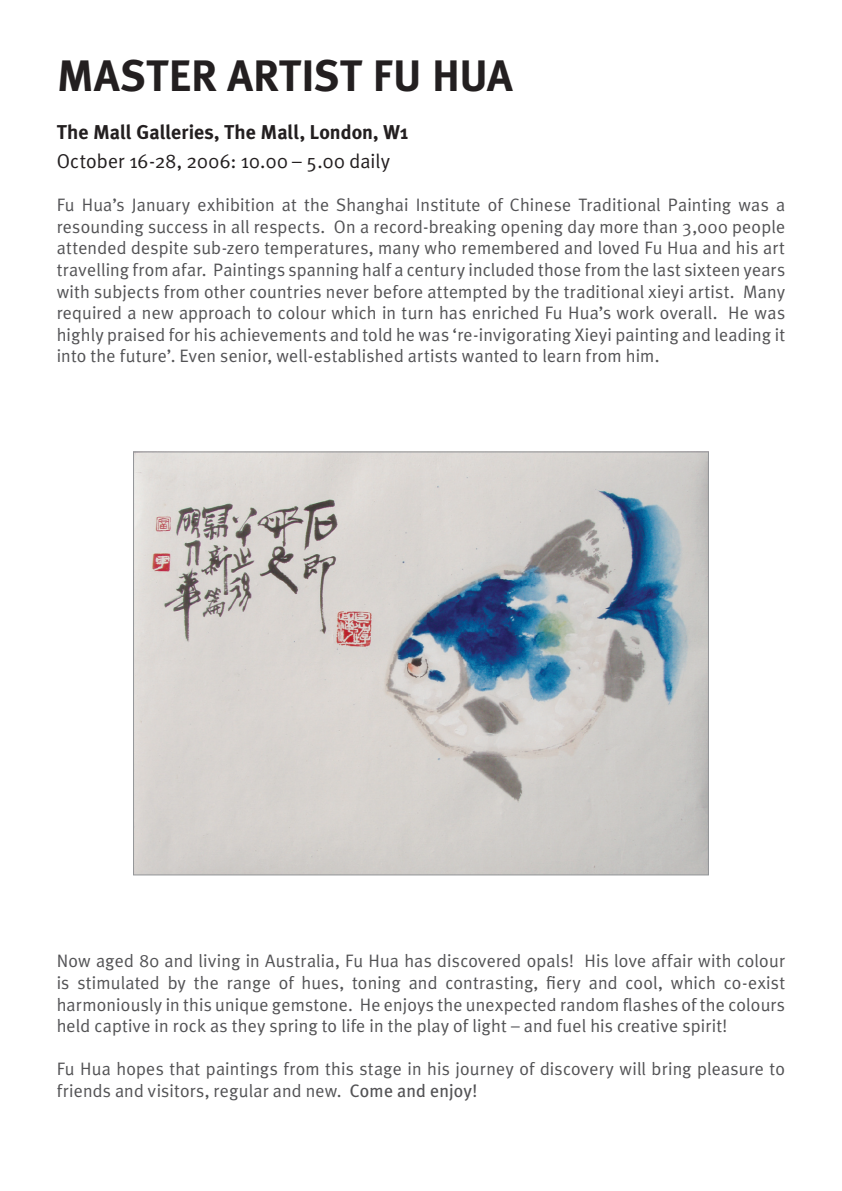
<style>
.page{position:relative;width:842px;height:1191px;background:#fff}
.page>*{position:absolute;margin:0;border:0;box-sizing:border-box;transform-origin:0 0}
.t1{font:44px "Meta Plus Bold Caps";letter-spacing:-.01em;color:#231f20}
.t2{font:700 20px "Meta Plus";color:#231f20}
.t3{font:20px "Meta Plus Normal";letter-spacing:.005em;color:#231f20}
.t4{font:18px/21.6px "Meta Plus Normal";letter-spacing:.01em;color:#535355;text-align:justify}
.s1{font-family:"Meta Plus"}
</style>
<div class="page">
<img style="left:135px;top:453px;width:572px;height:420px">
<p class="t1" style="left:57px;top:50px;width:457px">MASTER ARTIST FU HUA</p>
<p class="t2" style="left:57px;top:121px;width:353px">The Mall Galleries, The Mall, London, W1</p>
<p class="t3" style="left:57px;top:149px;width:335px">October 16-28, 2006: 10.00 – 5.00 daily</p>
<p class="t4" style="left:57px;top:194px;width:730px">Fu Hua’s January exhibition at the Shanghai Institute of Chinese Traditional Painting was a resounding success in all respects. On a record-breaking opening day more than 3,000 people attended despite sub-zero temperatures, many who remembered and loved Fu Hua and his art travelling from afar. Paintings spanning half a century included those from the last sixteen years with subjects from other countries never before attempted by the traditional xieyi artist. Many required a new approach to colour which in turn has enriched Fu Hua’s work overall. He was highly praised for his achievements and told he was ‘re-invigorating Xieyi painting and leading it into the future’. Even senior, well-established artists wanted to learn from him.</p>
<p class="t4" style="left:57px;top:950px;width:730px">Now aged 80 and living in Australia, Fu Hua has discovered opals! His love affair with colour is stimulated by the range of hues, toning and contrasting, fiery and cool, which co-exist harmoniously in this unique gemstone. He enjoys the unexpected random flashes of the colours held captive in rock as they spring to life in the play of light – and fuel his creative spirit!</p>
<p class="t4" style="left:57px;top:1058px;width:730px">Fu Hua hopes that paintings from this stage in his journey of discovery will bring pleasure to friends and visitors, regular and new. <span class="s1">Come and enjoy!</span></p>
</div>
